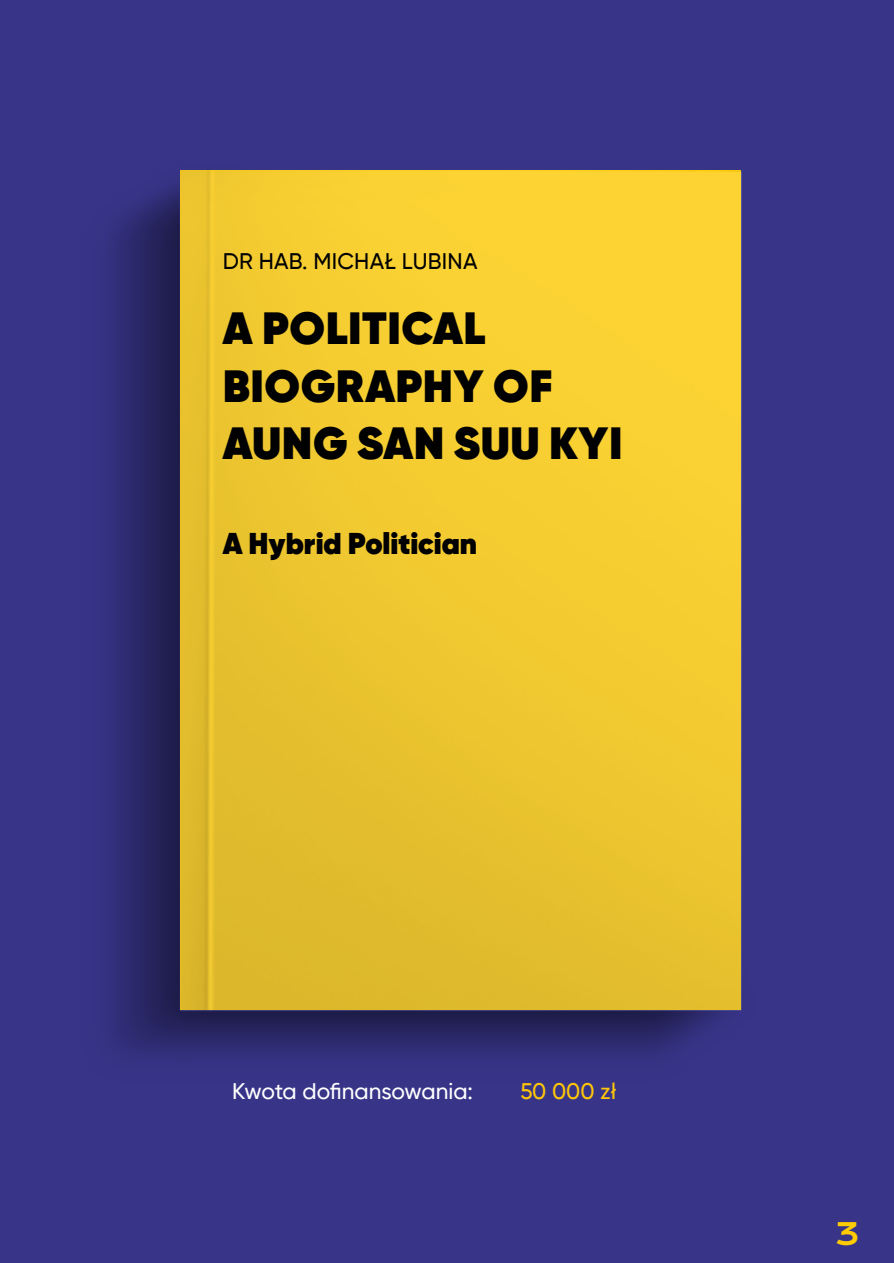
<style>
.page{position:relative;width:894px;height:1263px;background:#fff}
.page>*{position:absolute;margin:0;border:0;box-sizing:border-box;transform-origin:0 0}
.t1{font:800 45px/57.3px "Gilroy";letter-spacing:.01em;color:#010101}
.t2{font:800 30px "Gilroy";color:#010101}
.t3{font:30px "Krona One";color:#ffcb02}
.t4{font:500 22.5px "Gilroy";letter-spacing:-.01em;color:#fff}
.t5{font:500 22.5px "Gilroy";letter-spacing:.01em;color:#010101}
.t6{font:500 22.5px "Gilroy";color:#ffc707}
</style>
<div class="page">
<div style="left:0;top:0;width:893px;height:1263px;background:#383589"></div>
<img style="left:110px;top:170px;width:632px;height:888px">
<img style="left:180px;top:170px;width:560px;height:840px">
<p class="t5" style="left:223px;top:252px;width:256px">DR HAB. MICHAŁ LUBINA</p>
<p class="t1" style="left:223px;top:303px;width:401px">A POLITICAL<br>BIOGRAPHY OF<br>AUNG SAN SUU KYI</p>
<p class="t2" style="left:223px;top:530px;width:256px">A Hybrid Politician</p>
<p class="t4" style="left:232px;top:1081px;width:242px">Kwota dofinansowania:</p>
<p class="t6" style="left:520px;top:1082px;width:97px">50 000 zł</p>
<p class="t3" style="left:834px;top:1215px;width:27px">3</p>
</div>
